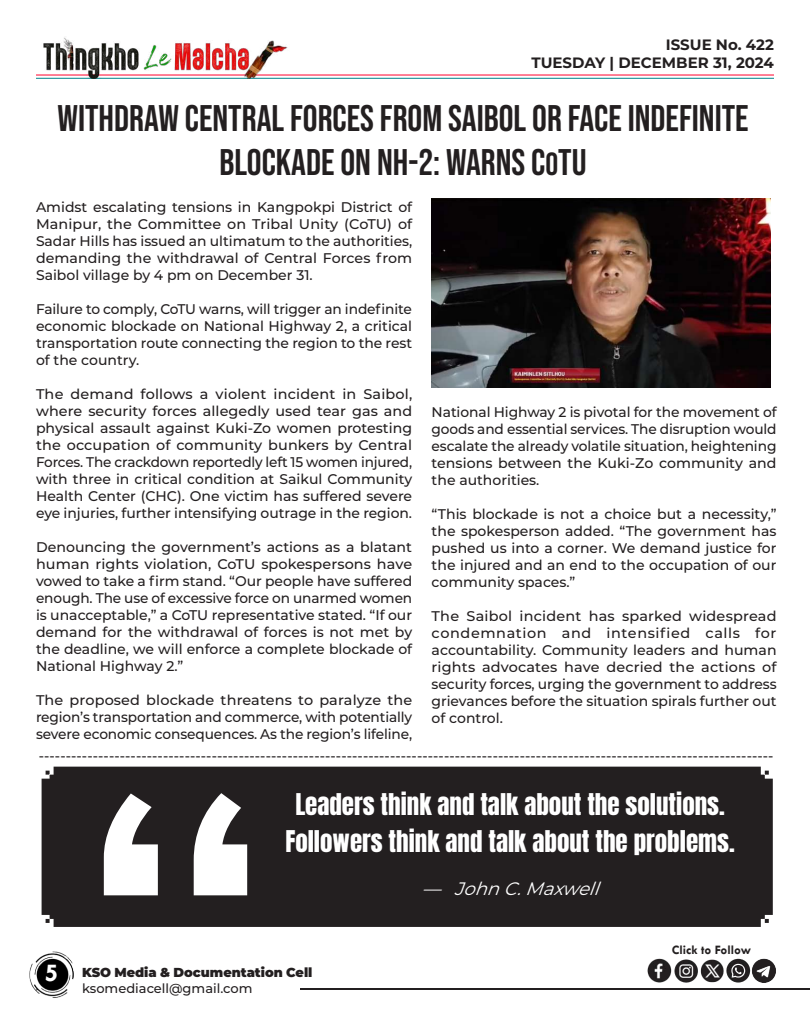
<style>
.page{position:relative;width:810px;height:1013px;background:#fff}
.page>*{position:absolute;margin:0;border:0;box-sizing:border-box;transform-origin:0 0}
.t1{font:700 358.2px "Tw Cen";color:#fff;scale:1.05 1}
.t2{font:37px/44.4px "Bebas Neue";color:#231f20;text-align:center}
.t3{font:700 26px "Tw Cen";color:#fff}
.t4{font:25px/37.2px "Anton";color:#fff;text-align:center}
.t5{font:italic 100 18px "Montserrat";color:#fff}
.t6{font:700 15px/18px "Montserrat";color:#231f20;text-align:right}
.t7{font:500 14px/17px "Montserrat";letter-spacing:-.005em;color:#231f20;text-align:justify}
.t8{font:900 13px "Montserrat";letter-spacing:-.005em;color:#231f20}
.t9{font:500 13px "Montserrat";color:#231f20}
.t10{font:700 13px "Tw Cen";color:#231f20}
.s1{font-size:32px}
</style>
<div class="page">
<hr style="left:301px;top:988px;width:509px;height:1px;background:#231f20">
<img style="left:29px;top:951px;width:45px;height:47px">
<img style="left:647px;top:958px;width:129px;height:25px">
<hr style="left:36px;top:74px;width:738px;height:1px;background:#ff002d">
<hr style="left:36px;top:78px;width:738px;height:1px;background:#00848b">
<img style="left:36px;top:37px;width:254px;height:42px">
<div style="left:42px;top:766px;width:731px;height:160px;background:#231f20"></div>
<img style="left:432px;top:198px;width:339px;height:190px">
<p class="t6" style="left:532px;top:35px;width:244px">ISSUE No. 422<br>TUESDAY | DECEMBER 31, 2024</p>
<h2 class="t2" style="left:57px;top:95px;width:693px">WITHDRAW CENTRAL FORCES FROM SAIBOL OR FACE INDEFINITE<br>BLOCKADE ON NH-2: WARNS C<span class="s1">O</span>TU</h2>
<p class="t7" style="left:36px;top:198px;width:378px">Amidst escalating tensions in Kangpokpi District of Manipur, the Committee on Tribal Unity (CoTU) of Sadar Hills has issued an ultimatum to the authorities, demanding the withdrawal of Central Forces from Saibol village by 4 pm on December 31.</p>
<p class="t7" style="left:36px;top:300px;width:378px">Failure to comply, CoTU warns, will trigger an indefinite economic blockade on National Highway 2, a critical transportation route connecting the region to the rest of the country.</p>
<p class="t7" style="left:36px;top:385px;width:378px">The demand follows a violent incident in Saibol, where security forces allegedly used tear gas and physical assault against Kuki-Zo women protesting the occupation of community bunkers by Central Forces. The crackdown reportedly left 15 women injured, with three in critical condition at Saikul Community Health Center (CHC). One victim has suffered severe eye injuries, further intensifying outrage in the region.</p>
<p class="t7" style="left:36px;top:538px;width:378px">Denouncing the government’s actions as a blatant human rights violation, CoTU spokespersons have vowed to take a firm stand. “Our people have suffered enough. The use of excessive force on unarmed women is unacceptable,” a CoTU representative stated. “If our demand for the withdrawal of forces is not met by the deadline, we will enforce a complete blockade of National Highway 2.”</p>
<p class="t7" style="left:36px;top:691px;width:378px">The proposed blockade threatens to paralyze the region’s transportation and commerce, with potentially severe economic consequences. As the region’s lifeline,</p>
<p class="t7" style="left:432px;top:402px;width:346px">National Highway 2 is pivotal for the movement of goods and essential services. The disruption would escalate the already volatile situation, heightening tensions between the Kuki-Zo community and the authorities.</p>
<p class="t7" style="left:432px;top:504px;width:346px">“This blockade is not a choice but a necessity,” the spokesperson added. “The government has pushed us into a corner. We demand justice for the injured and an end to the occupation of our community spaces.”</p>
<p class="t7" style="left:432px;top:606px;width:346px">The Saibol incident has sparked widespread condemnation and intensified calls for accountability. Community leaders and human rights advocates have decried the actions of security forces, urging the government to address grievances before the situation spirals further out of control.</p>
<p class="t7" style="left:774px;top:767px;width:736px;rotate:-180deg">----------------------------------------------------------------------------------------------------------------------------------------</p>
<h3 class="t4" style="left:285px;top:787px;width:451px">Leaders think and talk about the solutions.<br>Followers think and talk about the problems.</h3>
<p class="t5" style="left:422px;top:876px;width:186px">— JohnC.Maxwell</p>
<h1 class="t1" style="left:84px;top:695px;width:173px">“</h1>
<h3 class="t3" style="left:45px;top:957px;width:15px">5</h3>
<p class="t8" style="left:82px;top:962px;width:232px">KSO Media &amp; Documentation Cell</p>
<p class="t9" style="left:82px;top:978px;width:172px">ksomediacell@gmail.com</p>
<p class="t10" style="left:672px;top:942px;width:81px">Click to Follow</p>
</div>
